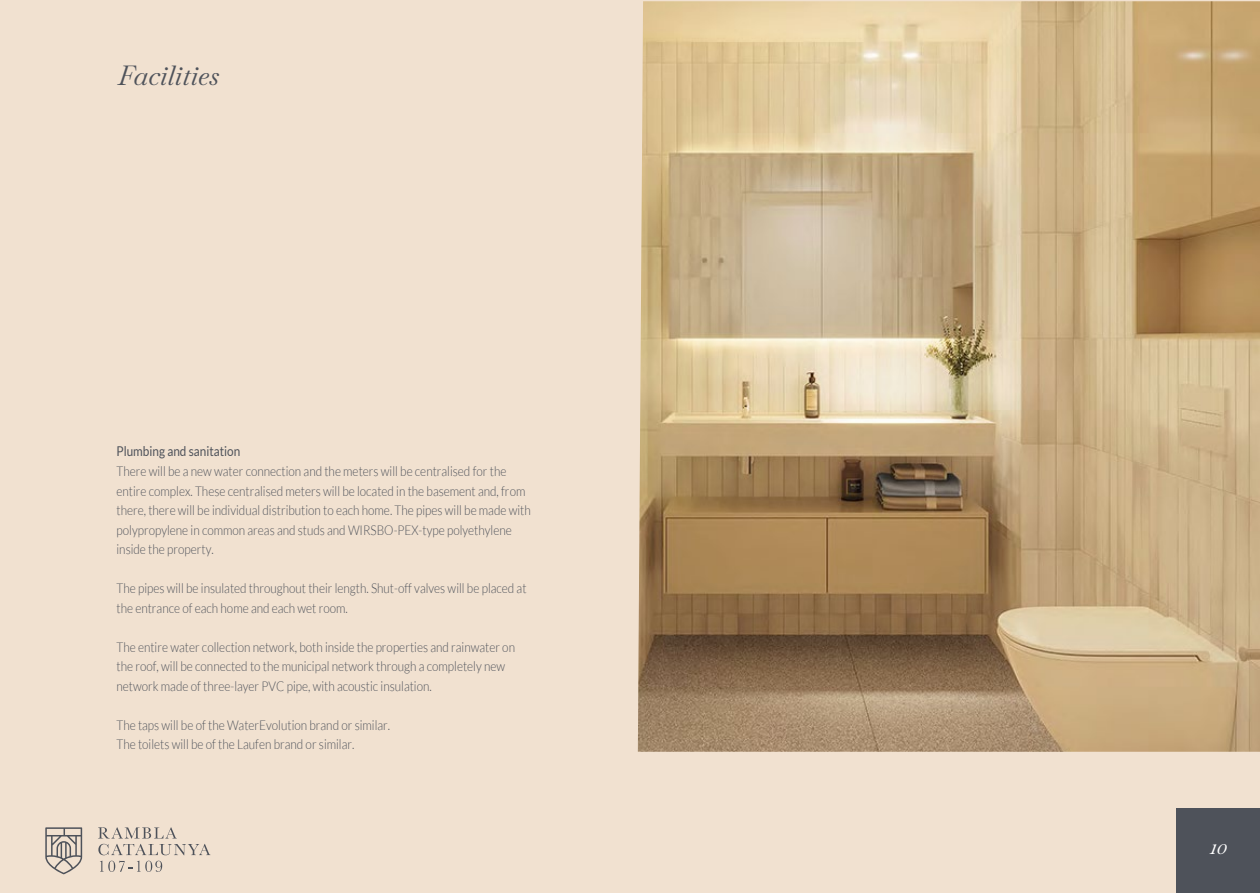
<style>
.page{position:relative;width:1260px;height:893px;background:#fff}
.page>*{position:absolute;margin:0;border:0;box-sizing:border-box;transform-origin:0 0}
.t1{font:italic 27px "Baskervville";color:#4e525a}
.t2{font:italic 21px "Baskervville";color:#fff}
.t3{font:300 13.5px/19.5px "Lato";color:#4e525a;scale:.87 1}
.t4{font:13.5px "Lato";color:#4e525a;scale:.87 1}
</style>
<div class="page">
<div style="left:0;top:0;width:1260px;height:892px;background:#f1e1d0"></div>
<svg style="left:98px;top:827px;width:112px;height:44px"></svg>
<svg style="left:45px;top:827px;width:37px;height:47px"></svg>
<div style="left:1176px;top:808px;width:84px;height:84px;background:#4e525a"></div>
<img style="left:638px;top:1px;width:622px;height:750px">
<h1 class="t1" style="left:118px;top:54px;width:103px">Facilities</h1>
<p class="t4" style="left:117px;top:444px;width:144px">Plumbing and sanitation</p>
<p class="t3" style="left:117px;top:461px;width:478px">There will be a new water connection and the meters will be centralised for the entire complex. These centralised meters will be located in the basement and, from there, there will be individual distribution to each home. The pipes will be made with polypropylene in common areas and studs and WIRSBO-PEX-type polyethylene inside the property.</p>
<p class="t3" style="left:117px;top:578px;width:473px">The pipes will be insulated throughout their length. Shut-off valves will be placed at the entrance of each home and each wet room.</p>
<p class="t3" style="left:117px;top:636px;width:460px">The entire water collection network, both inside the properties and rainwater on the roof, will be connected to the municipal network through a completely new network made of three-layer PVC pipe, with acoustic insulation.</p>
<p class="t3" style="left:117px;top:714px;width:316px">The taps will be of the WaterEvolution brand or similar.<br>The toilets will be of the Laufen brand or similar.</p>
<h2 class="t2" style="left:1211px;top:829px;width:18px">10</h2>
</div>
